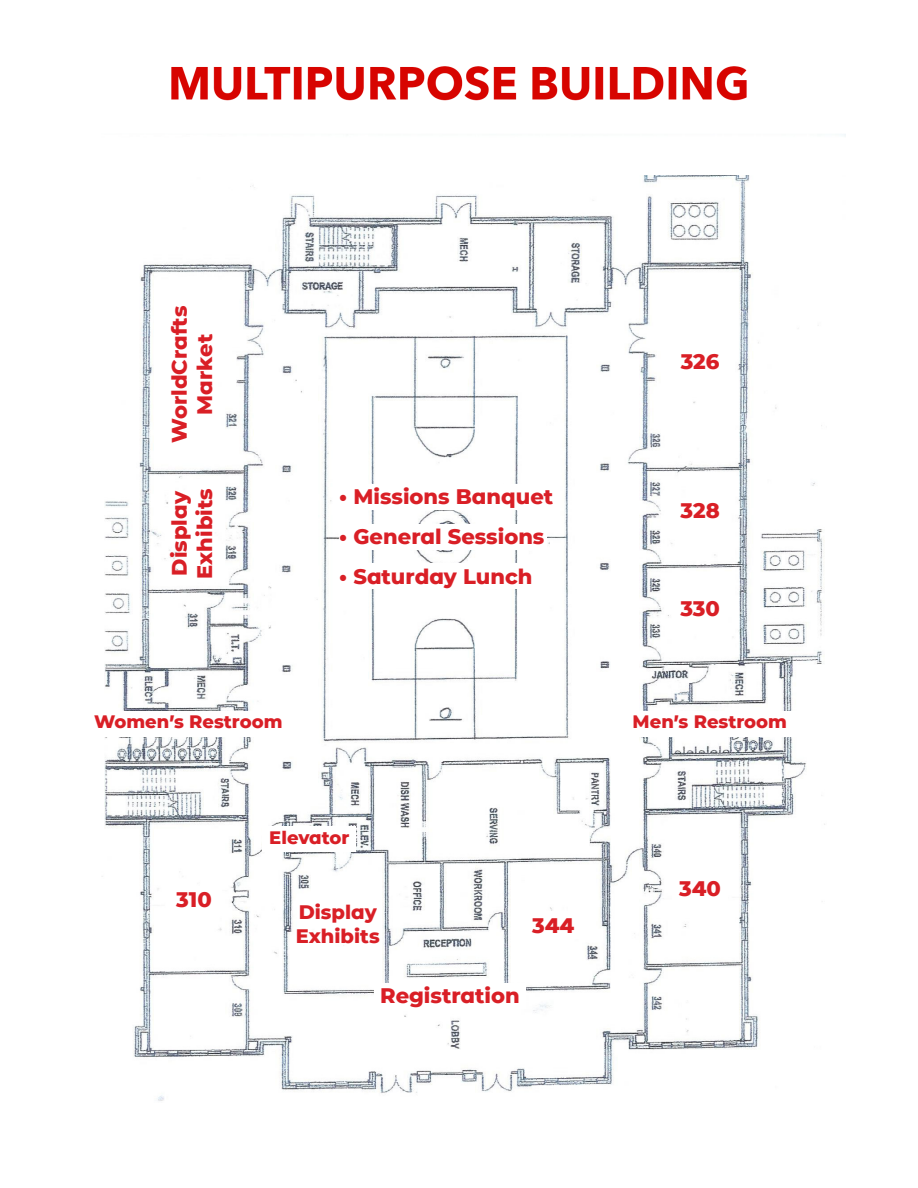
<style>
.page{position:relative;width:918px;height:1188px;background:#fff}
.page>*{position:absolute;margin:0;border:0;box-sizing:border-box;transform-origin:0 0}
.t1{font:800 21px "CMG Sans";color:#d91f26}
.t2{font:800 19.5px "CMG Sans";color:#d91f26}
.t3{font:800 18px "CMG Sans";color:#d91f26}
</style>
<div class="page">
<img style="left:102px;top:135px;width:743px;height:966px">
<div style="left:828px;top:223px;width:48px;height:896px;background:#fff"></div>
<div style="left:77px;top:138px;width:769px;height:36px;background:#fff"></div>
<div style="left:339px;top:484px;width:220px;height:26px;background:#fff"></div>
<div style="left:339px;top:524px;width:208px;height:25px;background:#fff"></div>
<div style="left:339px;top:564px;width:220px;height:25px;background:#fff"></div>
<div style="left:374px;top:983px;width:152px;height:26px;background:#fff"></div>
<div style="left:526px;top:913px;width:55px;height:26px;background:#fff"></div>
<div style="left:673px;top:876px;width:55px;height:26px;background:#fff"></div>
<div style="left:673px;top:596px;width:55px;height:26px;background:#fff"></div>
<div style="left:673px;top:498px;width:55px;height:26px;background:#fff"></div>
<div style="left:673px;top:348px;width:55px;height:26px;background:#fff"></div>
<div style="left:167px;top:887px;width:55px;height:26px;background:#fff"></div>
<div style="left:70px;top:711px;width:236px;height:26px;background:#fff"></div>
<div style="left:262px;top:826px;width:94px;height:26px;background:#fff"></div>
<div style="left:592px;top:711px;width:236px;height:26px;background:#fff"></div>
<img style="left:171px;top:66px;width:576px;height:35px">
<p class="t1" style="left:164px;top:443px;width:138px;rotate:-90deg">WorldCrafts</p>
<p class="t1" style="left:189px;top:415px;width:82px;rotate:-90deg">Market</p>
<p class="t1" style="left:164px;top:576px;width:86px;rotate:-90deg">Display</p>
<p class="t1" style="left:189px;top:579px;width:92px;rotate:-90deg">Exhibits</p>
<p class="t3" style="left:94px;top:708px;width:190px">Women’s Restroom</p>
<p class="t1" style="left:339px;top:481px;width:216px">• Missions Banquet</p>
<p class="t1" style="left:339px;top:521px;width:207px">• General Sessions</p>
<p class="t1" style="left:339px;top:561px;width:195px">• Saturday Lunch</p>
<p class="t1" style="left:176px;top:884px;width:37px">310</p>
<p class="t3" style="left:269px;top:824px;width:82px">Elevator</p>
<p class="t2" style="left:299px;top:898px;width:80px">Display</p>
<p class="t2" style="left:296px;top:921px;width:85px">Exhibits</p>
<p class="t1" style="left:532px;top:910px;width:44px">344</p>
<p class="t1" style="left:380px;top:981px;width:141px">Registration</p>
<p class="t1" style="left:681px;top:346px;width:40px">326</p>
<p class="t1" style="left:681px;top:495px;width:41px">328</p>
<p class="t1" style="left:680px;top:594px;width:41px">330</p>
<p class="t3" style="left:633px;top:708px;width:156px">Men’s Restroom</p>
<p class="t1" style="left:679px;top:873px;width:43px">340</p>
</div>
